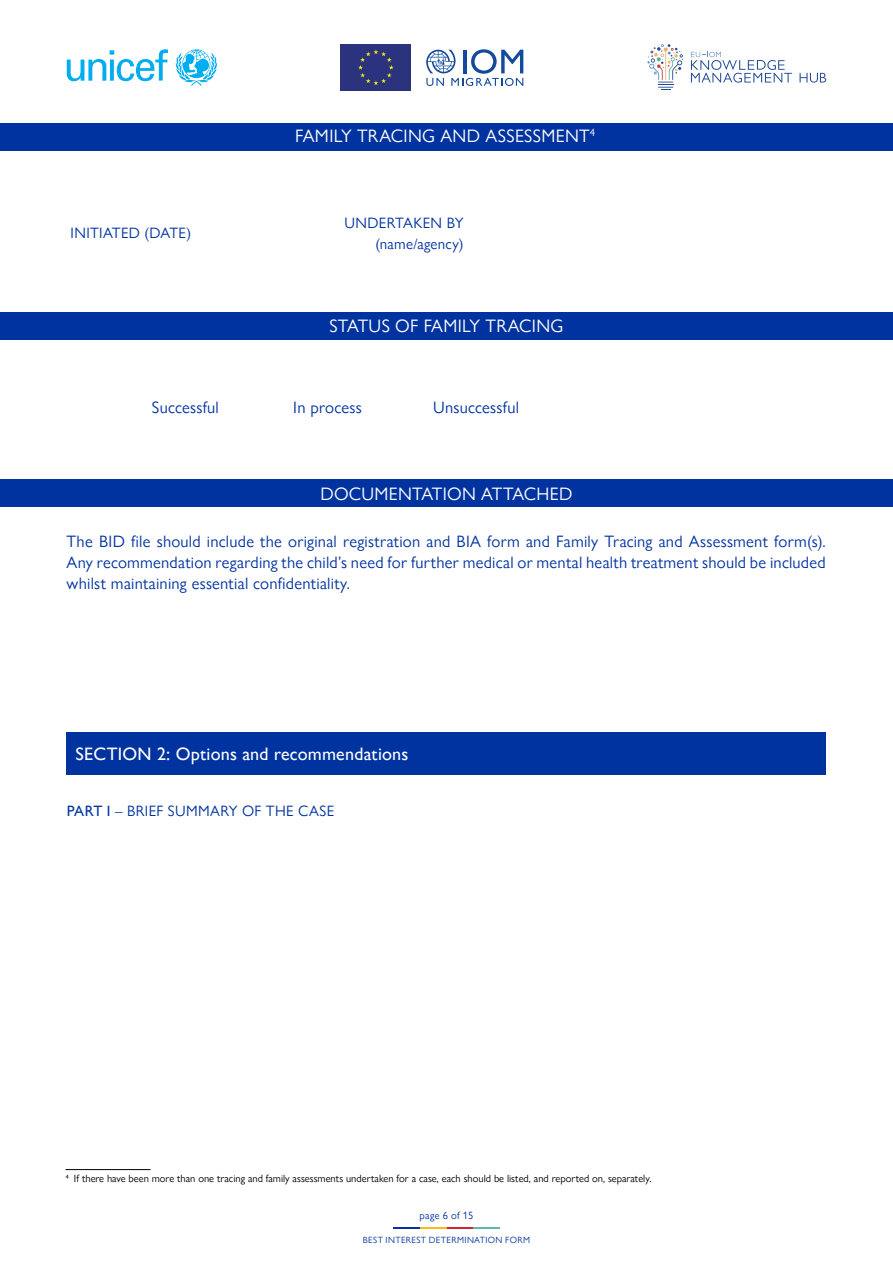
<style>
.page{position:relative;width:893px;height:1263px;background:#fff}
.page>*{position:absolute;margin:0;border:0;box-sizing:border-box;transform-origin:0 0}
.t1{font:18px "Gill Sans Nova";letter-spacing:.015em;color:#fff}
.t2{font:500 18px "Gill Sans Nova";letter-spacing:.01em;color:#fff}
.t3{font:16.5px/21px "Gill Sans Nova";letter-spacing:.015em;color:#0033a0;text-align:justify}
.t4{font:15px/21px "Gill Sans Nova";letter-spacing:.025em;color:#0033a0;text-align:right}
.t5{font:10.5px "Gill Sans Nova";color:#000}
.t6{font:10.5px "Gill Sans Nova";letter-spacing:.025em;color:#0033a0}
.t7{font:9px "Gill Sans Nova";letter-spacing:.04em;color:#0033a0}
.s1{font-weight:500}
</style>
<div class="page">
<svg style="left:393px;top:1227px;width:107px;height:1px"></svg>
<div style="left:341px;top:44px;width:70px;height:47px;background:#2b327e"></div>
<svg style="left:358px;top:50px;width:36px;height:35px"></svg>
<svg style="left:426px;top:49px;width:97px;height:37px"></svg>
<svg style="left:647px;top:44px;width:36px;height:46px"></svg>
<svg style="left:800px;top:73px;width:26px;height:10px"></svg>
<svg style="left:691px;top:52px;width:101px;height:31px"></svg>
<svg style="left:176px;top:49px;width:41px;height:37px"></svg>
<svg style="left:67px;top:49px;width:101px;height:32px"></svg>
<div style="left:0;top:123px;width:893px;height:28px;background:#0033a0"></div>
<div style="left:67px;top:732px;width:759px;height:42px;background:#0033a0"></div>
<div style="left:0;top:312px;width:893px;height:28px;background:#0033a0"></div>
<div style="left:0;top:479px;width:893px;height:28px;background:#0033a0"></div>
<hr style="left:65px;top:1169px;width:86px;height:1px;background:#000">
<p class="t1" style="left:295px;top:125px;width:301px">FAMILY TRACING AND ASSESSMENT<sup>4</sup></p>
<p class="t4" style="left:70px;top:223px;width:122px">INITIATED (DATE)</p>
<p class="t4" style="left:344px;top:212px;width:121px">UNDERTAKEN BY (name/agency)</p>
<p class="t1" style="left:329px;top:315px;width:236px">STATUS OF FAMILY TRACING</p>
<p class="t3" style="left:152px;top:397px;width:69px">Successful</p>
<p class="t3" style="left:293px;top:397px;width:70px">In process</p>
<p class="t3" style="left:433px;top:397px;width:87px">Unsuccessful</p>
<p class="t1" style="left:320px;top:482px;width:253px">DOCUMENTATION ATTACHED</p>
<p class="t3" style="left:67px;top:530px;width:761px">The BID file should include the original registration and BIA form and Family Tracing and Assessment form(s).<br>Any recommendation regarding the child’s need for further medical or mental health treatment should be included whilst maintaining essential confidentiality.</p>
<p class="t2" style="left:75px;top:743px;width:335px">SECTION 2: Options and recommendations</p>
<p class="t4" style="left:67px;top:801px;width:269px"><span class="s1">PART I</span> – BRIEF SUMMARY OF THE CASE</p>
<p class="t5" style="left:65px;top:1172px;width:587px">4 If there have been more than one tracing and family assessments undertaken for a case, each should be listed, and reported on, separately.</p>
<p class="t6" style="left:420px;top:1209px;width:55px">page 6 of 15</p>
<p class="t7" style="left:363px;top:1234px;width:169px">BEST INTEREST DETERMINATION FORM</p>
</div>
